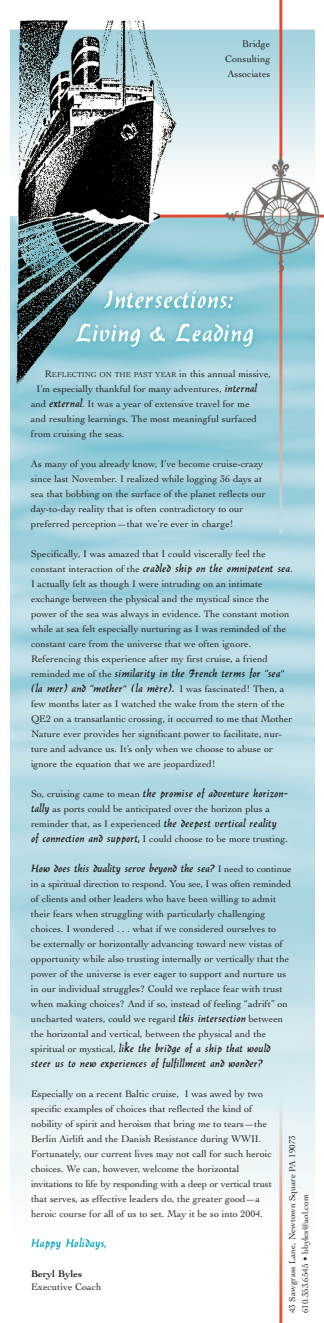
<style>
.page{position:relative;width:324px;height:1323px;background:#fff}
.page>*{position:absolute;margin:0;border:0;box-sizing:border-box;transform-origin:0 0}
.t1{font:13px "Balthazar";color:#00a1b8}
.t2{font:12px/15px "Balthazar";color:#231f20}
.t3{font:10px/15px "Cochin";color:#231f20}
.t4{font:700 10px "Cochin";color:#231f20}
.t5{font:9px/13px "Cochin";color:#231f20}
.t6{font:7.5px "Cochin";color:#231f20}
.s1{font-size:10px}
.s2{font-family:"Balthazar";font-size:12px}
.s3{font-family:"Cochin";font-size:10px}
</style>
<div class="page">
<img style="left:9px;top:0;width:315px;height:1323px">
<img style="left:103px;top:290px;width:69px;height:18px">
<p class="t3" style="left:225px;top:37px;width:47px;text-align:justify;text-indent:17px">Bridge Consulting Associates</p>
<p class="t6" style="left:45px;top:372px;width:228px"><span class="s1">R</span>EFLECTING ON THE PAST YEAR <span class="s1">in this annual missive,</span></p>
<p class="t3" style="left:31px;top:383px;width:228px;text-indent:6px">I’m especially thankful for many adventures, <span class="s2">internal </span>and <span class="s2">external</span>. It was a year of extensive travel for me and resulting learnings. The most meaningful surfaced from cruising the seas.</p>
<p class="t3" style="left:31px;top:458px;width:236px">As many of you already know, I’ve become cruise-crazy since last November. I realized while logging 36 days at sea that bobbing on the surface of the planet reflects our day-to-day reality that is often contradictory to our preferred perception—that we’re ever in charge!</p>
<p class="t3" style="left:31px;top:548px;width:236px">Specifically, I was amazed that I could viscerally feel the</p>
<p class="t2" style="left:31px;top:562px;width:263px"><span class="s3">constant interaction of the</span> cradled ship on the omnipotent sea<span class="s3">.</span></p>
<p class="t3" style="left:31px;top:578px;width:260px">I actually felt as though I were intruding on an intimate exchange between the physical and the mystical since the power of the sea was always in evidence. The constant motion while at sea felt especially nurturing as I was reminded of the constant care from the universe that we often ignore.<br>Referencing this experience after my first cruise, a friend</p>
<p class="t2" style="left:31px;top:667px;width:255px"><span class="s3">reminded me of the</span> similarity in the French terms for “sea” (la mer) and “mother” (la mere).</p>
<p class="t3" style="left:31px;top:683px;width:263px;text-indent:148px">I was fascinated! Then, a few months later as I watched the wake from the stern of the QE2 on a transatlantic crossing, it occurred to me that Mother Nature ever provides her significant power to facilitate, nur&shy;ture and advance us. It’s only when we choose to abuse or ignore the equation that we are jeopardized!</p>
<p class="t2" style="left:31px;top:787px;width:259px"><span class="s3">So, cruising came to mean</span> the promise of adventure horizon-</p>
<p class="t3" style="left:31px;top:803px;width:258px"><span class="s2">tally</span> as ports could be anticipated over the horizon plus a reminder that, as I experienced <span class="s2">the deepest vertical reality<br>of connection and support,</span> I could choose to be more trusting.</p>
<p class="t2" style="left:31px;top:862px;width:262px">How does this duality serve beyond the sea? <span class="s3">I need to continue</span></p>
<p class="t3" style="left:31px;top:878px;width:262px">in a spiritual direction to respond. You see, I was often reminded of clients and other leaders who have been willing to admit their fears when struggling with particularly challenging choices. I wondered . . . what if we considered ourselves to<br>be externally or horizontally advancing toward new vistas of opportunity while also trusting internally or vertically that the power of the universe is ever eager to support and nurture us in our individual struggles? Could we replace fear with trust when making choices? And if so, instead of feeling “adrift” on uncharted waters, could we regard <span class="s2">this intersection</span> between the horizontal and vertical, between the physical and the</p>
<p class="t2" style="left:31px;top:1042px;width:241px"><span class="s3">spiritual or mystical,</span> like the bridge of a ship that would steer us to new experiences of fulfillment and wonder?</p>
<p class="t3" style="left:31px;top:1088px;width:242px">Especially on a recent Baltic cruise, I was awed by two specific examples of choices that reflected the kind of nobility of spirit and heroism that bring me to tears—the Berlin Airlift and the Danish Resistance during WWII.<br>Fortunately, our current lives may not call for such heroic choices. We can, however, welcome the horizontal invitations to life by responding with a deep or vertical trust that serves, as effective leaders do, the greater good—a heroic course for all of us to set. May it be so into 2004.</p>
<h1 class="t1" style="left:31px;top:1239px;width:77px">Happy Holidays,</h1>
<p class="t4" style="left:31px;top:1270px;width:53px">Beryl Byles</p>
<p class="t3" style="left:31px;top:1281px;width:72px">Executive Coach</p>
<p class="t3" style="left:156px;top:682px;width:4px">`</p>
<p class="t5" style="left:286px;top:1313px;width:179px;rotate:-90deg">43 Sawgrass Lane, Newtown Square PA 19073<br>610.353.6545 • bbyles@aol.com</p>
</div>
